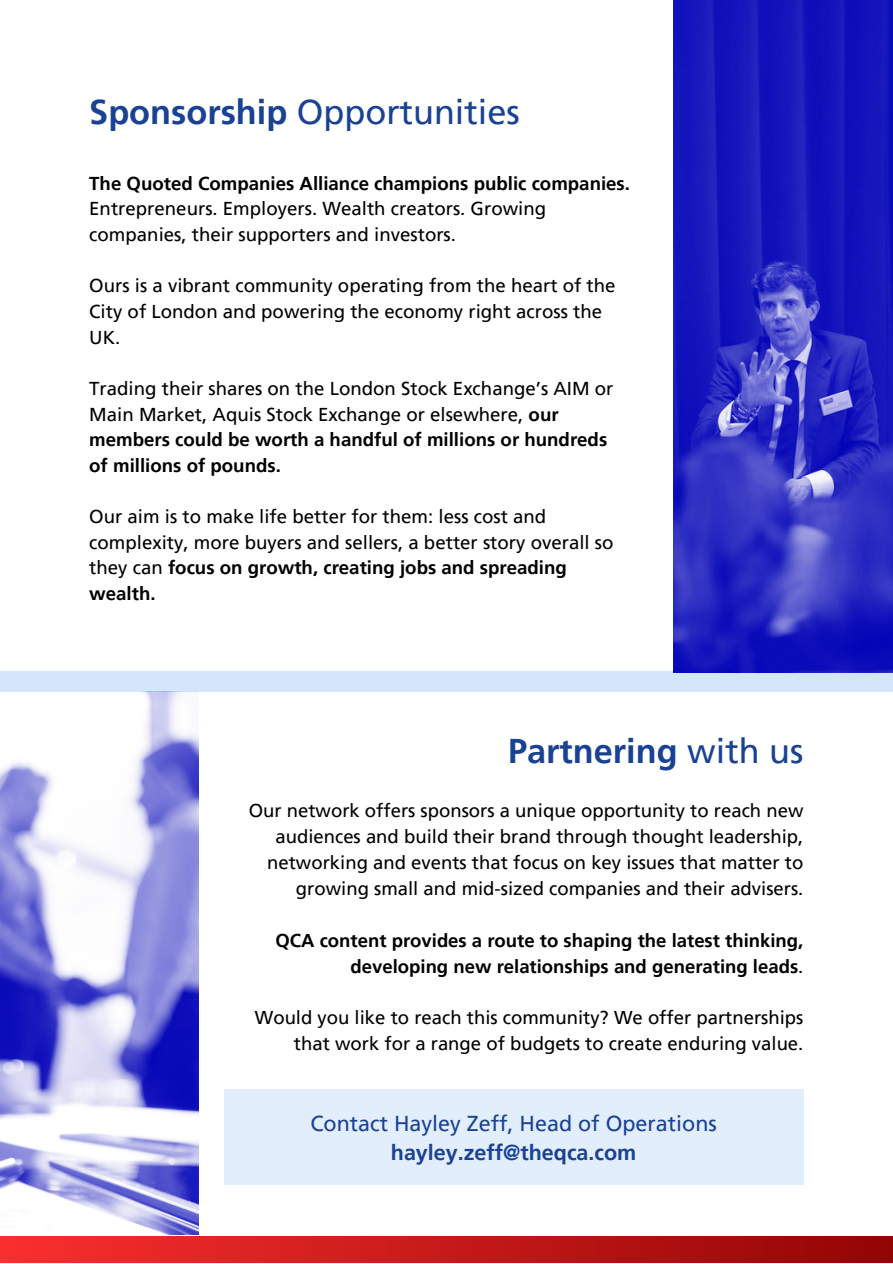
<style>
.page{position:relative;width:893px;height:1264px;background:#fff}
.page>*{position:absolute;margin:0;border:0;box-sizing:border-box;transform-origin:0 0}
.t1{font:34.2px "Frutiger LT Pro";color:#1a4294}
.t2{font:700 34.2px "Frutiger LT Pro";color:#1a4294}
.t3{font:21.45px/29.2px "Frutiger LT Pro";color:#1a4294;text-align:center}
.t4{font:18.6px/25.7px "Frutiger LT Pro";color:#000}
.t5{font:700 18.6px "Frutiger LT Pro";color:#000}
.t6{font:18.45px/25.8px "Frutiger LT Pro";color:#000;text-align:right}
.t7{font:700 18.45px/25.8px "Frutiger LT Pro";color:#000;text-align:right}
.s1{font-weight:700}
.s2{font-weight:400}
</style>
<div class="page">
<img style="left:0;top:691px;width:198px;height:543px">
<div style="left:0;top:1235px;width:892px;height:27px;background:linear-gradient(to right,#fa2f2f,#930404)"></div>
<div style="left:0;top:671px;width:892px;height:20px;background:#d4e6fb"></div>
<img style="left:674px;top:0;width:218px;height:672px">
<div style="left:224px;top:1089px;width:579px;height:95px;background:#e3eefc"></div>
<p class="t1" style="left:89px;top:91px;width:432px"><span class="s1">Sponsorship</span> Opportunities</p>
<p class="t5" style="left:89px;top:172px;width:542px">The Quoted Companies Alliance champions public companies.</p>
<p class="t4" style="left:89px;top:196px;width:458px">Entrepreneurs. Employers. Wealth creators. Growing companies, their supporters and investors.</p>
<p class="t4" style="left:89px;top:273px;width:528px">Ours is a vibrant community operating from the heart of the<br>City of London and powering the economy right across the<br>UK.</p>
<p class="t4" style="left:89px;top:375px;width:525px">Trading their shares on the London Stock Exchange’s AIM or Main Market, Aquis Stock Exchange or elsewhere, <span class="s1">our members could be worth a handful of millions or hundreds of millions of pounds.</span></p>
<p class="t4" style="left:89px;top:503px;width:526px">Our aim is to make life better for them: less cost and complexity, more buyers and sellers, a better story overall so they can <span class="s1">focus on growth, creating jobs and spreading wealth.</span></p>
<p class="t2" style="left:508px;top:730px;width:297px">Partnering <span class="s2">with us</span></p>
<p class="t6" style="left:249px;top:797px;width:556px">Our network offers sponsors a unique opportunity to reach new audiences and build their brand through thought leadership, networking and events that focus on key issues that matter to growing small and mid-sized companies and their advisers.</p>
<p class="t7" style="left:275px;top:927px;width:529px">QCA content provides a route to shaping the latest thinking, developing new relationships and generating leads<span class="s2">.</span></p>
<p class="t6" style="left:255px;top:1004px;width:550px">Would you like to reach this community? We offer partnerships that work for a range of budgets to create enduring value.</p>
<p class="t3" style="left:310px;top:1108px;width:408px">Contact Hayley Zeff, Head of Operations <span class="s1">hayley.zeff@theqca.com</span></p>
</div>
